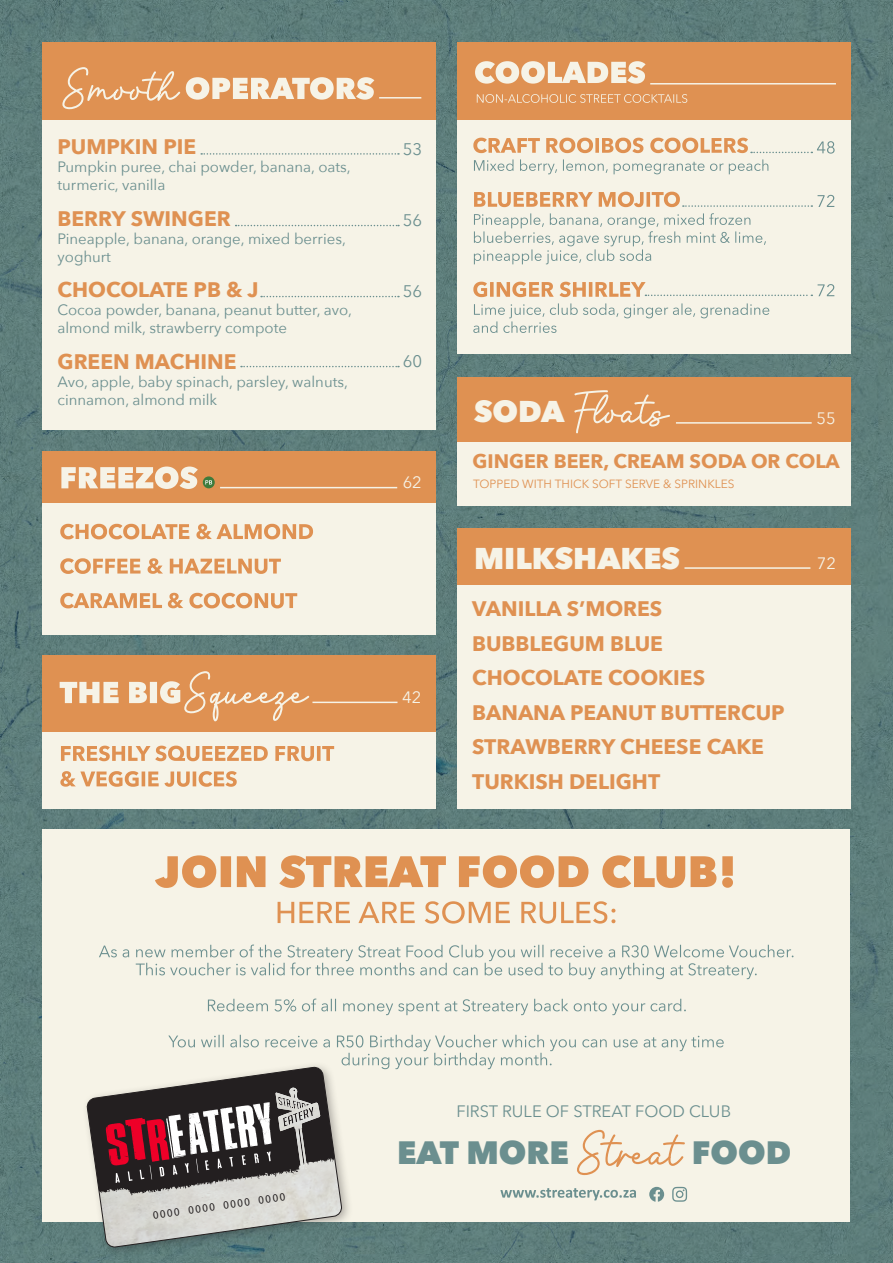
<style>
.page{position:relative;width:893px;height:1263px;background:#fff}
.page>*{position:absolute;margin:0;border:0;box-sizing:border-box;transform-origin:0 0}
.t1{font:60px "Daniella";color:#f6f3e7}
.t2{font:800 32.25px "Avenir Next";color:#6b8f8f}
.t3{font:800 30px "Avenir Next";color:#f6f3e7}
.t4{font:700 21px "Avenir Next";color:#df9152}
.t5{font:700 19.5px "Avenir Next";color:#df9152}
.t6{font:16.8px "Avenir Next";color:#6b8f8f}
.t7{font:16.5px "Avenir Next";color:#6b8f8f}
.t8{font:16.5px "Avenir Next";color:#f6f3e7}
.t9{font:15px/18px "Avenir Next";color:#6b8f8f}
.t10{font:11.85px "Avenir Next";color:#df9152}
.t11{font:11.85px "Courier";color:#231f20}
.s1{font-family:"Avenir Next";font-weight:800;font-size:30px}
.s2{font-family:"Daniella";font-weight:400;font-size:64.5px;color:#df9152}
</style>
<div class="page">
<img style="left:0;top:0;width:893px;height:1263px">
<div style="left:43px;top:829px;width:807px;height:392px;background:#f6f3e7"></div>
<svg style="left:278px;top:901px;width:337px;height:22px"></svg>
<svg style="left:155px;top:855px;width:578px;height:33px"></svg>
<svg style="left:208px;top:998px;width:478px;height:17px"></svg>
<svg style="left:99px;top:944px;width:694px;height:35px"></svg>
<div style="left:81px;top:1061px;width:273px;height:197px;background:#231f20;opacity:.36"></div>
<svg style="left:87px;top:1202px;width:255px;height:45px"></svg>
<div style="left:457px;top:43px;width:393px;height:311px;background:#f6f3e7"></div>
<div style="left:457px;top:43px;width:393px;height:77px;background:#df9152"></div>
<svg style="left:475px;top:61px;width:171px;height:23px"></svg>
<svg style="left:473px;top:303px;width:296px;height:30px"></svg>
<svg style="left:474px;top:213px;width:292px;height:51px"></svg>
<svg style="left:818px;top:284px;width:16px;height:12px"></svg>
<svg style="left:474px;top:192px;width:360px;height:15px"></svg>
<svg style="left:473px;top:282px;width:339px;height:15px"></svg>
<hr style="left:650px;top:83px;width:186px;height:2px;background:#f6f3e7">
<svg style="left:473px;top:138px;width:362px;height:36px"></svg>
<div style="left:457px;top:377px;width:393px;height:128px;background:#f6f3e7"></div>
<div style="left:457px;top:377px;width:393px;height:65px;background:#df9152"></div>
<hr style="left:676px;top:422px;width:136px;height:2px;background:#f6f3e7">
<div style="left:457px;top:528px;width:393px;height:281px;background:#f6f3e7"></div>
<div style="left:457px;top:528px;width:393px;height:56px;background:#df9152"></div>
<hr style="left:684px;top:567px;width:126px;height:2px;background:#f6f3e7">
<svg style="left:87px;top:1035px;width:637px;height:167px"></svg>
<div style="left:43px;top:656px;width:393px;height:153px;background:#f6f3e7"></div>
<div style="left:43px;top:451px;width:393px;height:183px;background:#f6f3e7"></div>
<div style="left:43px;top:43px;width:393px;height:387px;background:#f6f3e7"></div>
<div style="left:43px;top:43px;width:393px;height:77px;background:#df9152"></div>
<div style="left:43px;top:656px;width:393px;height:76px;background:#df9152"></div>
<svg style="left:60px;top:671px;width:249px;height:50px"></svg>
<svg style="left:62px;top:67px;width:312px;height:42px"></svg>
<svg style="left:60px;top:771px;width:177px;height:16px"></svg>
<svg style="left:61px;top:746px;width:273px;height:15px"></svg>
<hr style="left:379px;top:97px;width:42px;height:2px;background:#f6f3e7">
<svg style="left:201px;top:153px;width:198px;height:2px"></svg>
<svg style="left:236px;top:225px;width:163px;height:1px"></svg>
<svg style="left:241px;top:366px;width:158px;height:1px"></svg>
<svg style="left:261px;top:296px;width:138px;height:1px"></svg>
<div style="left:43px;top:451px;width:393px;height:51px;background:#df9152"></div>
<svg style="left:61px;top:466px;width:137px;height:23px"></svg>
<svg style="left:60px;top:593px;width:237px;height:15px"></svg>
<svg style="left:60px;top:558px;width:221px;height:16px"></svg>
<svg style="left:60px;top:524px;width:253px;height:15px"></svg>
<svg style="left:203px;top:476px;width:12px;height:12px"></svg>
<svg style="left:205px;top:480px;width:7px;height:4px"></svg>
<hr style="left:312px;top:702px;width:85px;height:1px;background:#f6f3e7">
<hr style="left:220px;top:487px;width:177px;height:1px;background:#f6f3e7">
<svg style="left:477px;top:94px;width:210px;height:9px"></svg>
<p class="t4" style="left:58px;top:129px;width:140px">PUMPKIN PIE</p>
<p class="t9" style="left:58px;top:158px;width:295px">Pumpkin puree, chai powder, banana, oats, turmeric, vanilla</p>
<p class="t4" style="left:58px;top:201px;width:175px">BERRY SWINGER</p>
<p class="t9" style="left:58px;top:230px;width:290px">Pineapple, banana, orange, mixed berries, yoghurt</p>
<p class="t4" style="left:58px;top:271px;width:203px">CHOCOLATE PB &amp; J</p>
<p class="t9" style="left:58px;top:300px;width:296px">Cocoa powder, banana, peanut butter, avo, almond milk, strawberry compote</p>
<p class="t4" style="left:58px;top:343px;width:181px">GREEN MACHINE</p>
<p class="t9" style="left:58px;top:372px;width:292px">Avo, apple, baby spinach, parsley, walnuts, cinnamon, almond milk</p>
<p class="t6" style="left:403px;top:135px;width:21px">53</p>
<p class="t6" style="left:403px;top:206px;width:21px">56</p>
<p class="t6" style="left:403px;top:277px;width:21px">56</p>
<p class="t6" style="left:403px;top:347px;width:21px">60</p>
<p class="t8" style="left:403px;top:469px;width:21px">62</p>
<p class="t8" style="left:402px;top:683px;width:21px">42</p>
<p class="t1" style="left:474px;top:380px;width:194px"><span class="s1">SODA</span> Floats</p>
<p class="t5" style="left:472px;top:445px;width:369px">GINGER BEER, CREAM SODA OR COLA</p>
<p class="t8" style="left:816px;top:404px;width:21px">55</p>
<p class="t10" style="left:473px;top:474px;width:263px">TOPPED WITH THICK SOFT SERVE &amp; SPRINKLES</p>
<p class="t3" style="left:474px;top:540px;width:208px">MILKSHAKES</p>
<p class="t4" style="left:472px;top:591px;width:192px">VANILLA S’MORES</p>
<p class="t4" style="left:472px;top:625px;width:192px">BUBBLEGUM BLUE</p>
<p class="t4" style="left:472px;top:660px;width:234px">CHOCOLATE COOKIES</p>
<p class="t4" style="left:472px;top:694px;width:314px">BANANA PEANUT BUTTERCUP</p>
<p class="t4" style="left:472px;top:729px;width:293px">STRAWBERRY CHEESE CAKE</p>
<p class="t4" style="left:472px;top:763px;width:190px">TURKISH DELIGHT</p>
<p class="t8" style="left:817px;top:549px;width:21px">72</p>
<p class="t11" style="left:151px;top:1206px;width:136px;rotate:-8deg">0000 0000 0000 0000</p>
<p class="t7" style="left:456px;top:1097px;width:276px">FIRST RULE OF STREAT FOOD CLUB</p>
<p class="t2" style="left:397px;top:1133px;width:396px">EAT MORE <span class="s2">Streat</span> FOOD</p>
</div>
